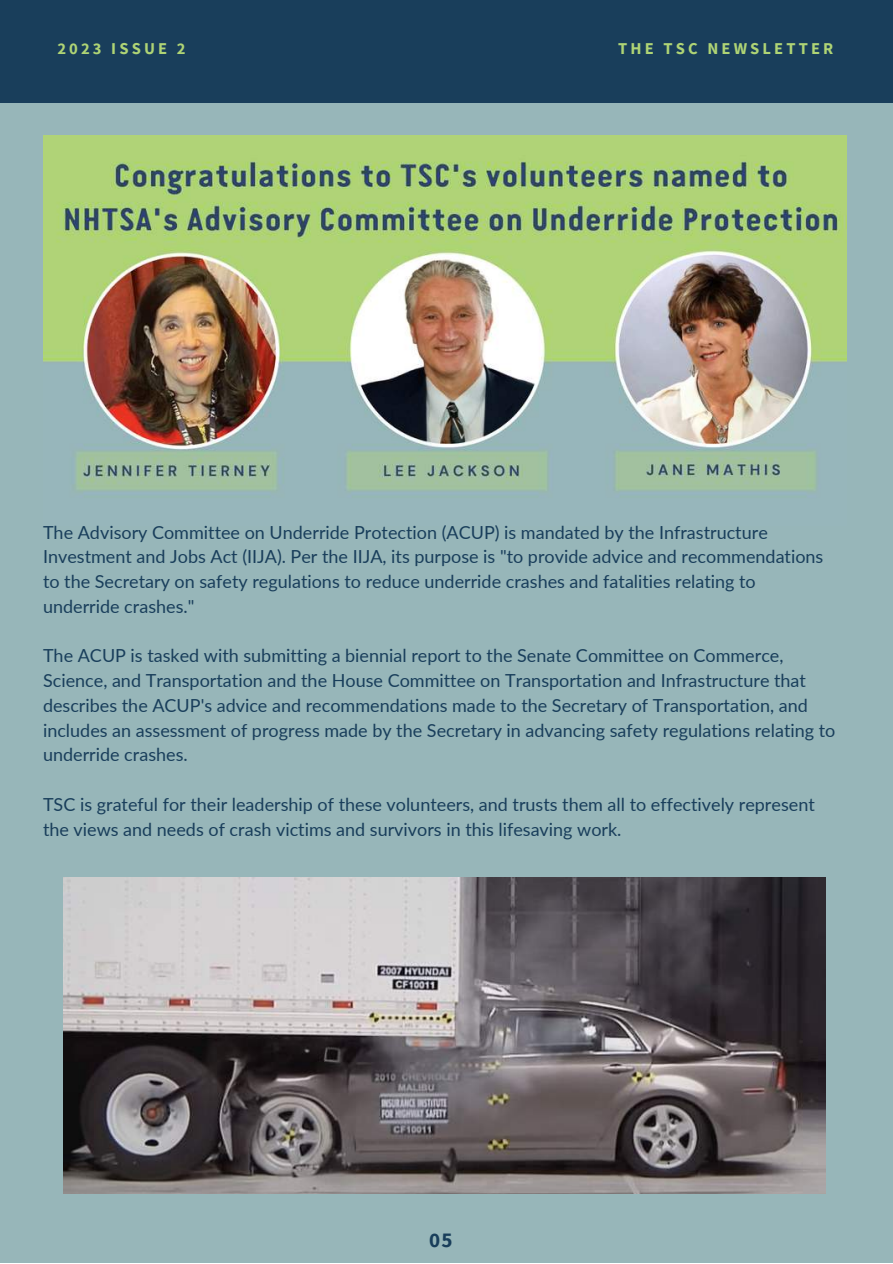
<style>
.page{position:relative;width:893px;height:1264px;background:#fff}
.page>*{position:absolute;margin:0;border:0;box-sizing:border-box;transform-origin:0 0}
.t1{font:700 21px "Source Sans Pro";color:#193e5b}
.t2{font:18px/24.8px "Lato";color:#193e5b}
.t3{font:700 16.5px "Source Sans Pro";letter-spacing:.19em;color:#afd475}
</style>
<div class="page">
<div style="left:0;top:0;width:892px;height:1262px;background:#97b6b9"></div>
<div style="left:0;top:0;width:892px;height:102px;background:#193e5b"></div>
<img style="left:43px;top:135px;width:803px;height:357px">
<img style="left:64px;top:877px;width:761px;height:316px">
<p class="t3" style="left:57px;top:38px;width:130px">2023 ISSUE 2</p>
<p class="t3" style="left:618px;top:38px;width:217px">THE TSC NEWSLETTER</p>
<p class="t2" style="left:43px;top:519px;width:781px">The Advisory Committee on Underride Protection (ACUP) is mandated by the Infrastructure Investment and Jobs Act (IIJA). Per the IIJA, its purpose is "to provide advice and recommendations to the Secretary on safety regulations to reduce underride crashes and fatalities relating to underride crashes."</p>
<p class="t2" style="left:43px;top:643px;width:793px">The ACUP is tasked with submitting a biennial report to the Senate Committee on Commerce, Science, and Transportation and the House Committee on Transportation and Infrastructure that describes the ACUP's advice and recommendations made to the Secretary of Transportation, and includes an assessment of progress made by the Secretary in advancing safety regulations relating to underride crashes.</p>
<p class="t2" style="left:43px;top:791px;width:773px">TSC is grateful for their leadership of these volunteers, and trusts them all to effectively represent the views and needs of crash victims and survivors in this lifesaving work.</p>
<p class="t1" style="left:429px;top:1226px;width:25px">05</p>
</div>
